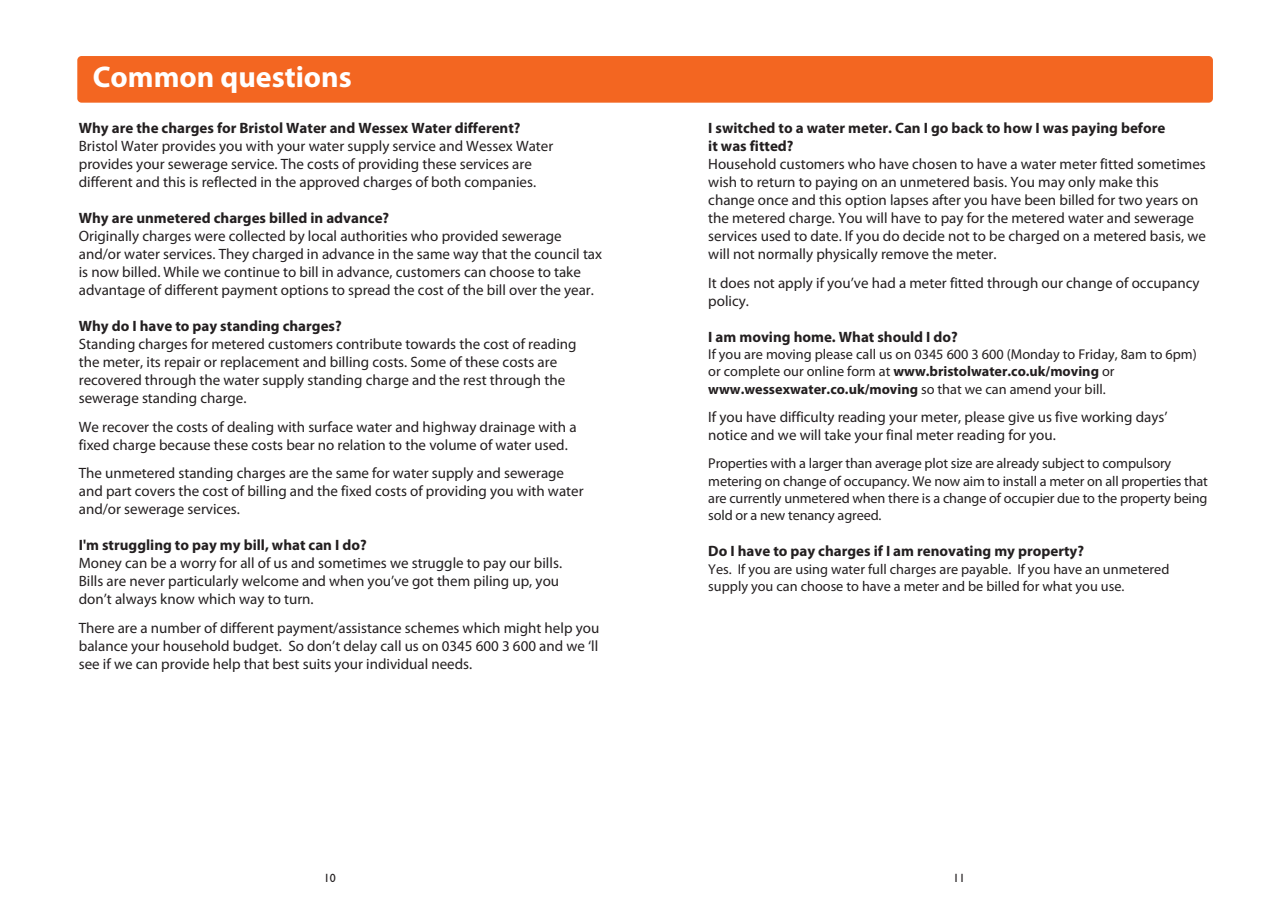
<style>
.page{position:relative;width:1286px;height:920px;background:#fff}
.page>*{position:absolute;margin:0;border:0;box-sizing:border-box;transform-origin:0 0}
.t1{font:700 30px "Myriad Pro";color:#fff}
.t2{font:15px/18px "Myriad Pro";color:#231f20}
.t3{font:700 15px/18px "Myriad Pro";color:#231f20}
.t4{font:14.25px/17.2px "Myriad Pro";letter-spacing:-.01em;color:#231f20}
.t5{font:12px "Gill Sans";color:#231f20}
.s1{font-weight:700}
</style>
<div class="page">
<div style="left:77px;top:56px;width:1136px;height:47px;background:#f36621;border-radius:4px"></div>
<h1 class="t1" style="left:93px;top:66px;width:261px">Common questions</h1>
<p class="t3" style="left:79px;top:120px;width:443px">Why are the charges for Bristol Water and Wessex Water different?</p>
<p class="t2" style="left:79px;top:138px;width:476px">Bristol Water provides you with your water supply service and Wessex Water provides your sewerage service. The costs of providing these services are different and this is reflected in the approved charges of both companies.</p>
<p class="t3" style="left:79px;top:210px;width:312px">Why are unmetered charges billed in advance?</p>
<p class="t2" style="left:79px;top:228px;width:525px">Originally charges were collected by local authorities who provided sewerage and/or water services. They charged in advance in the same way that the council tax is now billed. While we continue to bill in advance, customers can choose to take advantage of different payment options to spread the cost of the bill over the year.</p>
<p class="t3" style="left:79px;top:318px;width:264px">Why do I have to pay standing charges?</p>
<p class="t2" style="left:79px;top:336px;width:499px">Standing charges for metered customers contribute towards the cost of reading the meter, its repair or replacement and billing costs. Some of these costs are recovered through the water supply standing charge and the rest through the sewerage standing charge.</p>
<p class="t2" style="left:79px;top:419px;width:499px">We recover the costs of dealing with surface water and highway drainage with a fixed charge because these costs bear no relation to the volume of water used.</p>
<p class="t2" style="left:79px;top:465px;width:506px">The unmetered standing charges are the same for water supply and sewerage and part covers the cost of billing and the fixed costs of providing you with water and/or sewerage services.</p>
<p class="t3" style="left:79px;top:537px;width:289px">I'm struggling to pay my bill, what can I do?</p>
<p class="t2" style="left:79px;top:555px;width:485px">Money can be a worry for all of us and sometimes we struggle to pay our bills.<br>Bills are never particularly welcome and when you’ve got them piling up, you don’t always know which way to turn.</p>
<p class="t2" style="left:79px;top:620px;width:522px;text-align:justify">There are a number of different payment/assistance schemes which might help you balance your household budget. So don’t delay call us on 0345 600 3 600 and we ‘ll see if we can provide help that best suits your individual needs.</p>
<p class="t3" style="left:708px;top:120px;width:458px">I switched to a water meter. Can I go back to how I was paying before it was fitted?</p>
<p class="t2" style="left:708px;top:156px;width:499px">Household customers who have chosen to have a water meter fitted sometimes wish to return to paying on an unmetered basis. You may only make this change once and this option lapses after you have been billed for two years on the metered charge. You will have to pay for the metered water and sewerage services used to date. If you do decide not to be charged on a metered basis, we will not normally physically remove the meter.</p>
<p class="t2" style="left:708px;top:275px;width:493px">It does not apply if you’ve had a meter fitted through our change of occupancy policy.</p>
<p class="t3" style="left:708px;top:329px;width:251px">I am moving home. What should I do?</p>
<p class="t4" style="left:708px;top:347px;width:490px">If you are moving please call us on 0345 600 3 600 (Monday to Friday, 8am to 6pm) or complete our online form at <span class="s1">www.bristolwater.co.uk/moving</span> or <span class="s1">www.wessexwater.co.uk/moving</span> so that we can amend your bill.</p>
<p class="t2" style="left:708px;top:410px;width:461px">If you have difficulty reading your meter, please give us five working days’ notice and we will take your final meter reading for you.</p>
<p class="t4" style="left:708px;top:456px;width:501px">Properties with a larger than average plot size are already subject to compulsory metering on change of occupancy. We now aim to install a meter on all properties that are currently unmetered when there is a change of occupier due to the property being sold or a new tenancy agreed.</p>
<p class="t3" style="left:708px;top:543px;width:377px">Do I have to pay charges if I am renovating my property?</p>
<p class="t4" style="left:708px;top:561px;width:463px">Yes. If you are using water full charges are payable. If you have an unmetered supply you can choose to have a meter and be billed for what you use.</p>
<p class="t5" style="left:324px;top:871px;width:13px">10</p>
<p class="t5" style="left:953px;top:871px;width:13px">11</p>
</div>
